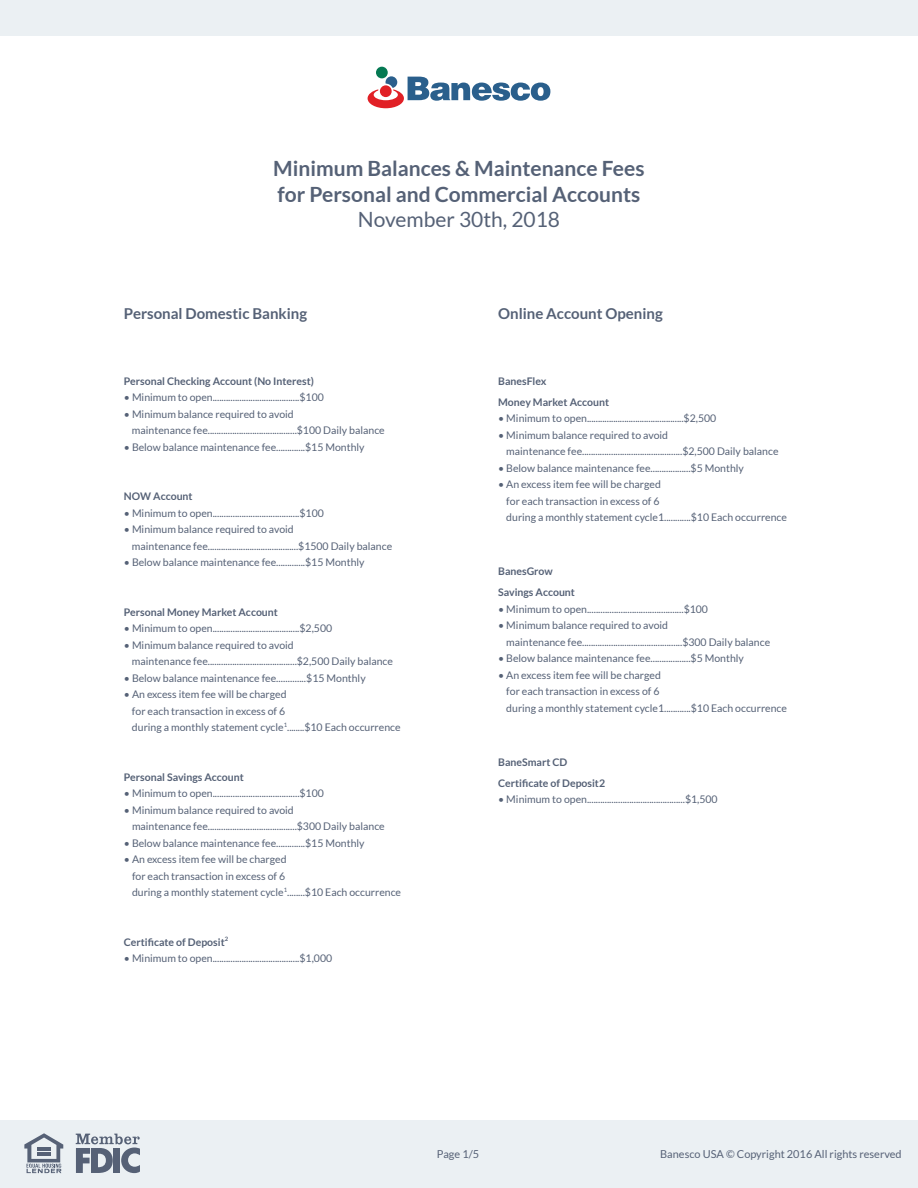
<style>
.page{position:relative;width:918px;height:1188px;background:#fff}
.page>*{position:absolute;margin:0;border:0;box-sizing:border-box;transform-origin:0 0}
.t1{font:700 21px/25.2px "Lato";color:#556176}
.t2{font:21px "Lato";color:#556176}
.t3{font:700 15px "Lato";color:#556176}
.t4{font:10.95px "Lato";color:#566176}
.t5{font:10.5px/16.5px "Lato";color:#556176}
.t6{font:700 10.5px/21px "Lato";color:#556176}
</style>
<div class="page">
<div style="left:0;top:0;width:918px;height:36px;background:#ebf0f3"></div>
<div style="left:376px;top:67px;width:12px;height:11px;background:#057953;border-radius:50%"></div>
<svg style="left:368px;top:76px;width:182px;height:32px"></svg>
<div style="left:0;top:1120px;width:918px;height:68px;background:#ebf0f3"></div>
<svg style="left:76px;top:1134px;width:64px;height:39px"></svg>
<div style="left:113px;top:1148px;width:7px;height:25px;background:#566176"></div>
<svg style="left:24px;top:1133px;width:39px;height:40px"></svg>
<h1 class="t1" style="left:273px;top:156px;width:373px">Minimum Balances &amp; Maintenance Fees for Personal and Commercial Accounts</h1>
<h1 class="t2" style="left:358px;top:208px;width:204px">November 30th, 2018</h1>
<h2 class="t3" style="left:124px;top:305px;width:185px">Personal Domestic Banking</h2>
<p class="t6" style="left:124px;top:370px;width:192px">Personal Checking Account (No Interest)</p>
<p class="t5" style="left:124px;top:389px;width:202px">• Minimum to open.......................................$100</p>
<p class="t5" style="left:132px;top:406px;width:254px;text-indent:-8px">• Minimum balance required to avoid<br>maintenance fee........................................$100 Daily balance</p>
<p class="t5" style="left:124px;top:439px;width:242px">• Below balance maintenance fee.............$15 Monthly</p>
<p class="t6" style="left:124px;top:486px;width:70px">NOW Account</p>
<p class="t5" style="left:124px;top:505px;width:202px">• Minimum to open.......................................$100</p>
<p class="t5" style="left:132px;top:521px;width:262px;text-indent:-8px">• Minimum balance required to avoid<br>maintenance fee.........................................$1500 Daily balance</p>
<p class="t5" style="left:124px;top:554px;width:242px">• Below balance maintenance fee.............$15 Monthly</p>
<p class="t6" style="left:124px;top:601px;width:156px">Personal Money Market Account</p>
<p class="t5" style="left:124px;top:620px;width:210px">• Minimum to open.......................................$2,500</p>
<p class="t5" style="left:132px;top:636px;width:263px;text-indent:-8px">• Minimum balance required to avoid<br>maintenance fee........................................$2,500 Daily balance</p>
<p class="t5" style="left:124px;top:669px;width:243px">• Below balance maintenance fee.............$15 Monthly</p>
<p class="t5" style="left:132px;top:686px;width:270px;text-indent:-8px">• An excess item fee will be charged<br>for each transaction in excess of 6<br>during a monthly statement cycle<sup>1</sup>........$10 Each occurrence</p>
<p class="t6" style="left:124px;top:766px;width:121px">Personal Savings Account</p>
<p class="t5" style="left:124px;top:785px;width:202px">• Minimum to open.......................................$100</p>
<p class="t5" style="left:132px;top:802px;width:254px;text-indent:-8px">• Minimum balance required to avoid<br>maintenance fee........................................$300 Daily balance</p>
<p class="t5" style="left:124px;top:835px;width:242px">• Below balance maintenance fee.............$15 Monthly</p>
<p class="t5" style="left:132px;top:851px;width:271px;text-indent:-8px">• An excess item fee will be charged<br>for each transaction in excess of 6<br>during a monthly statement cycle<sup>1</sup>........$10 Each occurrence</p>
<p class="t6" style="left:124px;top:931px;width:106px">Certificate of Deposit<sup>2</sup></p>
<p class="t5" style="left:124px;top:950px;width:210px">• Minimum to open.......................................$1,000</p>
<h2 class="t3" style="left:498px;top:305px;width:166px">Online Account Opening</h2>
<p class="t6" style="left:498px;top:370px;width:112px">BanesFlex<br>Money Market Account</p>
<p class="t5" style="left:498px;top:410px;width:220px">• Minimum to open............................................$2,500</p>
<p class="t5" style="left:506px;top:427px;width:274px;text-indent:-8px">• Minimum balance required to avoid<br>maintenance fee.............................................$2,500 Daily balance</p>
<p class="t5" style="left:498px;top:460px;width:247px">• Below balance maintenance fee..................$5 Monthly</p>
<p class="t5" style="left:506px;top:476px;width:282px;text-indent:-8px">• An excess item fee will be charged<br>for each transaction in excess of 6<br>during a monthly statement cycle1............$10 Each occurrence</p>
<p class="t6" style="left:498px;top:561px;width:78px">BanesGrow<br>Savings Account</p>
<p class="t5" style="left:498px;top:601px;width:211px">• Minimum to open...........................................$100</p>
<p class="t5" style="left:506px;top:617px;width:265px;text-indent:-8px">• Minimum balance required to avoid<br>maintenance fee.............................................$300 Daily balance</p>
<p class="t5" style="left:498px;top:650px;width:247px">• Below balance maintenance fee..................$5 Monthly</p>
<p class="t5" style="left:506px;top:666px;width:282px;text-indent:-8px">• An excess item fee will be charged<br>for each transaction in excess of 6<br>during a monthly statement cycle1............$10 Each occurrence</p>
<p class="t6" style="left:498px;top:751px;width:108px">BaneSmart CD<br>Certificate of Deposit2</p>
<p class="t5" style="left:498px;top:791px;width:221px">• Minimum to open............................................$1,500</p>
<p class="t4" style="left:437px;top:1148px;width:44px">Page 1/5</p>
<p class="t4" style="left:660px;top:1148px;width:243px">Banesco USA © Copyright 2016 All rights reserved</p>
</div>
